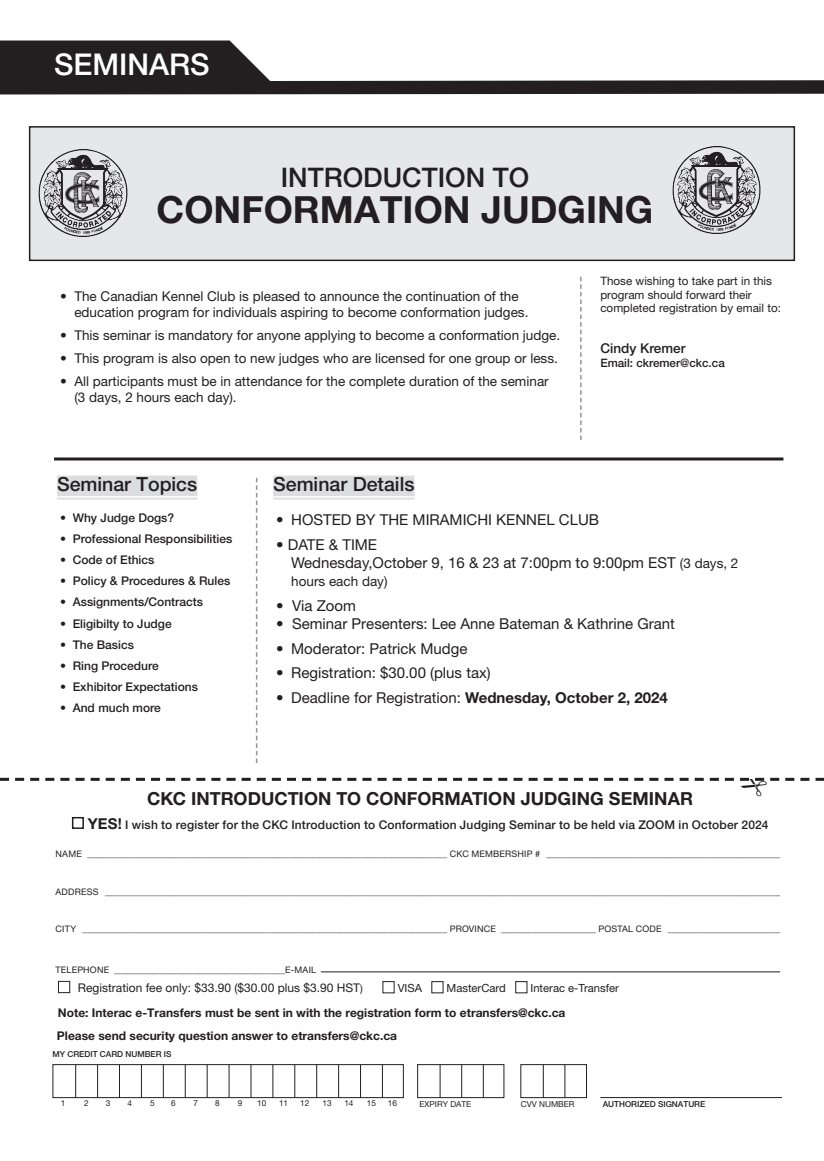
<style>
.page{position:relative;width:824px;height:1161px;background:#fff}
.page>*{position:absolute;margin:0;border:0;box-sizing:border-box;transform-origin:0 0}
.t1{font:700 37.5px "Helvetica Neue LT Std";color:#231f20}
.t2{font:500 30px "Helvetica Neue LT Std";color:#fff}
.t3{font:500 27px "Helvetica Neue LT Std";color:#231f20}
.COE_Head1_rule2{font:500 19.5px "Helvetica Neue LT Std";color:#231f20}
.t4{font:700 18px "Helvetica Neue LT Std";color:#231f20}
.t5{font:15px/18px "Helvetica Neue LT Std";color:#231f20}
.t6{font:13.5px/16.2px "Helvetica Neue LT Std";color:#231f20}
.t7{font:500 13.5px "Helvetica Neue LT Std";color:#231f20}
.t8{font:500 12px "Helvetica Neue LT Std";color:#231f20}
.t9{font:700 12px "Helvetica Neue LT Std";color:#231f20}
.t10{font:12px "Helvetica Neue LT Std";color:#231f20}
.t11{font:11.7px/13.5px "Helvetica Neue LT Std";color:#231f20}
.t12{font:500 11.7px "Helvetica Neue LT Std";color:#231f20}
.t13{font:11.25px "Helvetica Neue LT Std";color:#231f20}
.t14{font:9px "Helvetica Neue LT Std";letter-spacing:.02em;color:#231f20}
.t15{font:8.25px "Helvetica Neue LT Std";color:#231f20}
.t16{font:500 8.25px "Helvetica Neue LT Std";color:#231f20}
.s1{font-size:13.5px}
.s2{font-weight:700}
.s3{font-weight:700;font-size:15px}
.s4{font-size:10.5px}
</style>
<div class="page">
<svg style="left:0;top:40px;width:824px;height:54px"></svg>
<div style="left:30px;top:127px;width:764px;height:133px;background:#e6e7e9"></div>
<div style="left:29px;top:126px;width:766px;height:135px;border:2px solid #231f20"></div>
<img style="left:38px;top:149px;width:90px;height:87px">
<img style="left:672px;top:147px;width:89px;height:87px">
<hr style="left:54px;top:458px;width:729px;height:2px;background:#231f20">
<div style="left:273px;top:476px;width:141px;height:24px;background:#dcdddf"></div>
<hr style="left:273px;top:496px;width:141px;height:2px;background:#fff">
<div style="left:57px;top:476px;width:140px;height:24px;background:#dcdddf"></div>
<hr style="left:57px;top:496px;width:140px;height:2px;background:#fff">
<svg style="left:580px;top:277px;width:1px;height:163px"></svg>
<svg style="left:256px;top:478px;width:1px;height:285px"></svg>
<div style="left:72px;top:817px;width:12px;height:12px;border:2px solid #231f20"></div>
<div style="left:52px;top:1064px;width:351px;height:34px;border:1px solid #231f20"></div>
<hr style="left:75px;top:1065px;width:1px;height:33px;background:#231f20">
<hr style="left:97px;top:1065px;width:1px;height:33px;background:#231f20">
<hr style="left:119px;top:1065px;width:1px;height:33px;background:#231f20">
<hr style="left:141px;top:1065px;width:1px;height:33px;background:#231f20">
<hr style="left:163px;top:1065px;width:1px;height:33px;background:#231f20">
<hr style="left:185px;top:1065px;width:1px;height:33px;background:#231f20">
<hr style="left:207px;top:1065px;width:1px;height:33px;background:#231f20">
<hr style="left:229px;top:1065px;width:1px;height:33px;background:#231f20">
<hr style="left:250px;top:1065px;width:1px;height:33px;background:#231f20">
<hr style="left:272px;top:1065px;width:1px;height:33px;background:#231f20">
<hr style="left:294px;top:1065px;width:1px;height:33px;background:#231f20">
<hr style="left:316px;top:1065px;width:1px;height:33px;background:#231f20">
<hr style="left:338px;top:1065px;width:1px;height:33px;background:#231f20">
<hr style="left:360px;top:1065px;width:1px;height:33px;background:#231f20">
<hr style="left:382px;top:1065px;width:1px;height:33px;background:#231f20">
<div style="left:417px;top:1064px;width:87px;height:34px;border:1px solid #231f20"></div>
<hr style="left:439px;top:1065px;width:1px;height:33px;background:#231f20">
<hr style="left:461px;top:1065px;width:1px;height:33px;background:#231f20">
<hr style="left:483px;top:1065px;width:1px;height:33px;background:#231f20">
<div style="left:520px;top:1064px;width:67px;height:34px;border:1px solid #231f20"></div>
<hr style="left:543px;top:1065px;width:1px;height:33px;background:#231f20">
<hr style="left:564px;top:1065px;width:1px;height:33px;background:#231f20">
<hr style="left:600px;top:1097px;width:181px;height:1px;background:#231f20">
<div style="left:382px;top:981px;width:12px;height:12px;border:1px solid #231f20"></div>
<div style="left:431px;top:981px;width:12px;height:12px;border:1px solid #231f20"></div>
<div style="left:515px;top:981px;width:12px;height:12px;border:1px solid #231f20"></div>
<div style="left:58px;top:981px;width:12px;height:12px;border:1px solid #231f20"></div>
<hr style="left:321px;top:972px;width:459px;height:1px;background:#231f20">
<svg style="left:0;top:778px;width:824px;height:3px"></svg>
<p class="t2" style="left:54px;top:47px;width:157px">SEMINARS</p>
<p class="t3" style="left:281px;top:162px;width:250px">INTRODUCTION TO</p>
<p class="t1" style="left:157px;top:187px;width:498px">CONFORMATION JUDGING</p>
<p class="t6" style="left:74px;top:288px;width:455px;text-indent:-14px">• The Canadian Kennel Club is pleased to announce the continuation of the education program for individuals aspiring to become conformation judges.</p>
<p class="t6" style="left:60px;top:327px;width:501px">• This seminar is mandatory for anyone applying to become a conformation judge.</p>
<p class="t6" style="left:60px;top:350px;width:499px">• This program is also open to new judges who are licensed for one group or less.</p>
<p class="t6" style="left:74px;top:373px;width:476px;text-indent:-14px">• All participants must be in attendance for the complete duration of the seminar (3 days, 2 hours each day).</p>
<p class="t11" style="left:600px;top:274px;width:182px">Those wishing to take part in this program should forward their completed registration by email to:</p>
<p class="t7" style="left:600px;top:340px;width:87px">Cindy Kremer</p>
<p class="t12" style="left:600px;top:356px;width:126px">Email: ckremer@ckc.ca</p>
<p class="COE_Head1_rule2" style="left:57px;top:472px;width:142px">Seminar Topics</p>
<p class="t8" style="left:60px;top:510px;width:116px">• Why Judge Dogs?</p>
<p class="t8" style="left:60px;top:532px;width:174px">• Professional Responsibilities</p>
<p class="t8" style="left:60px;top:553px;width:96px">• Code of Ethics</p>
<p class="t8" style="left:60px;top:574px;width:172px">• Policy &amp; Procedures &amp; Rules</p>
<p class="t8" style="left:60px;top:595px;width:144px">• Assignments/Contracts</p>
<p class="t8" style="left:60px;top:616px;width:113px">• Eligibilty to Judge</p>
<p class="t8" style="left:60px;top:637px;width:75px">• The Basics</p>
<p class="t8" style="left:60px;top:658px;width:100px">• Ring Procedure</p>
<p class="t8" style="left:60px;top:680px;width:139px">• Exhibitor Expectations</p>
<p class="t8" style="left:60px;top:701px;width:102px">• And much more</p>
<p class="COE_Head1_rule2" style="left:273px;top:472px;width:143px">Seminar Details</p>
<p class="t5" style="left:276px;top:511px;width:324px">• HOSTED BY THE MIRAMICHI KENNEL CLUB</p>
<p class="t5" style="left:291px;top:536px;width:449px;text-indent:-15px">• DATE &amp; TIME<br>Wednesday,October 9, 16 &amp; 23 at 7:00pm to 9:00pm EST <span class="s1">(3 days, 2</span></p>
<p class="t6" style="left:291px;top:573px;width:98px">hours each day)</p>
<p class="t5" style="left:276px;top:596px;width:81px">• Via Zoom</p>
<p class="t5" style="left:276px;top:614px;width:400px">• Seminar Presenters: Lee Anne Bateman &amp; Kathrine Grant</p>
<p class="t5" style="left:276px;top:639px;width:193px">• Moderator: Patrick Mudge</p>
<p class="t5" style="left:276px;top:664px;width:216px">• Registration: $30.00 (plus tax)</p>
<p class="t5" style="left:276px;top:689px;width:393px">• Deadline for Registration: <span class="s2">Wednesday, October 2, 2024</span></p>
<p class="t4" style="left:147px;top:787px;width:547px">CKC INTRODUCTION TO CONFORMATION JUDGING SEMINAR</p>
<p class="t8" style="left:88px;top:818px;width:682px"><span class="s3">YES!</span> I wish to register for the CKC Introduction to Conformation Judging Seminar to be held via ZOOM in October 2024</p>
<p class="t14" style="left:56px;top:849px;width:726px">NAME ________________________________________________________________________________ CKC MEMBERSHIP # ____________________________________________________</p>
<p class="t14" style="left:56px;top:886px;width:726px">ADDRESS ______________________________________________________________________________________________________________________________________________________</p>
<p class="t14" style="left:56px;top:924px;width:726px">CITY _________________________________________________________________________________ PROVINCE _____________________ POSTAL CODE _________________________</p>
<p class="t14" style="left:56px;top:964px;width:262px">TELEPHONE ______________________________________E-MAIL</p>
<p class="t10" style="left:78px;top:980px;width:286px">Registration fee only: $33.90 ($30.00 plus $3.90 HST<span class="s4">)</span></p>
<p class="t13" style="left:397px;top:981px;width:26px">VISA</p>
<p class="t13" style="left:446px;top:981px;width:61px">MasterCard</p>
<p class="t13" style="left:530px;top:981px;width:90px">Interac e-Transfer</p>
<p class="t9" style="left:58px;top:1006px;width:509px">Note: Interac e-Transfers must be sent in with the registration form to etransfers@ckc.ca</p>
<p class="t9" style="left:57px;top:1029px;width:342px">Please send security question answer to etransfers@ckc.ca</p>
<p class="t16" style="left:52px;top:1049px;width:120px">MY CREDIT CARD NUMBER IS</p>
<p class="t15" style="left:61px;top:1098px;width:6px">1</p>
<p class="t15" style="left:84px;top:1098px;width:6px">2</p>
<p class="t15" style="left:106px;top:1098px;width:6px">3</p>
<p class="t15" style="left:127px;top:1098px;width:6px">4</p>
<p class="t15" style="left:150px;top:1098px;width:6px">5</p>
<p class="t15" style="left:171px;top:1098px;width:6px">6</p>
<p class="t15" style="left:193px;top:1098px;width:6px">7</p>
<p class="t15" style="left:215px;top:1098px;width:6px">8</p>
<p class="t15" style="left:238px;top:1098px;width:6px">9</p>
<p class="t15" style="left:257px;top:1098px;width:11px">10</p>
<p class="t15" style="left:279px;top:1098px;width:11px">11</p>
<p class="t15" style="left:300px;top:1098px;width:11px">12</p>
<p class="t15" style="left:322px;top:1098px;width:11px">13</p>
<p class="t15" style="left:344px;top:1098px;width:11px">14</p>
<p class="t15" style="left:367px;top:1098px;width:11px">15</p>
<p class="t15" style="left:388px;top:1098px;width:11px">16</p>
<p class="t15" style="left:419px;top:1099px;width:53px">EXPIRY DATE</p>
<p class="t15" style="left:520px;top:1099px;width:55px">CVV NUMBER</p>
<p class="t16" style="left:602px;top:1099px;width:104px">AUTHORIZED SIGNATURE</p>
</div>
